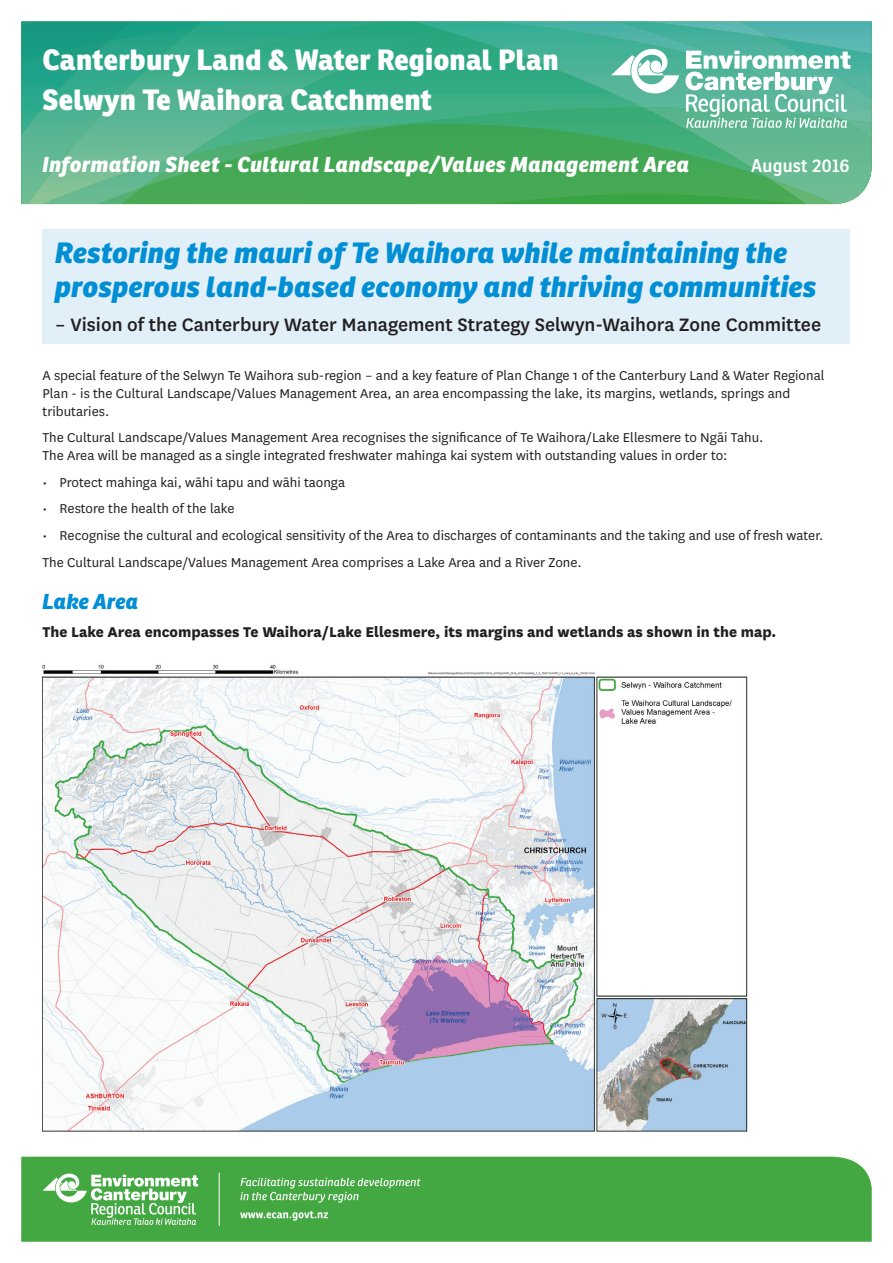
<style>
.page{position:relative;width:893px;height:1263px;background:#fff}
.page>*{position:absolute;margin:0;border:0;box-sizing:border-box;transform-origin:0 0}
.t1{font:italic 800 28.5px/34.2px "Ronnia";color:#008fd5}
.t2{font:800 28.5px/39.6px "Ronnia";letter-spacing:.01em;color:#fff}
.t3{font:500 21px "National";color:#231f20}
.t4{font:italic 800 21px "Ronnia";letter-spacing:.01em;color:#fff}
.t5{font:italic 800 21px "Ronnia";letter-spacing:-.005em;color:#008fd5}
.t6{font:600 18px "Ronnia";letter-spacing:.01em;color:#fff}
.t7{font:800 16.5px "National";color:#231f20}
.t8{font:15px/18px "National";color:#231f20}
</style>
<div class="page">
<img style="left:444px;top:178px;width:199px;height:26px">
<div style="left:444px;top:155px;width:199px;height:23px;background:#43a854"></div>
<img style="left:444px;top:119px;width:199px;height:36px">
<img style="left:137px;top:22px;width:307px;height:182px">
<img style="left:194px;top:22px;width:196px;height:56px">
<img style="left:21px;top:112px;width:116px;height:92px">
<img style="left:108px;top:42px;width:86px;height:70px">
<img style="left:202px;top:22px;width:51px;height:6px">
<img style="left:133px;top:22px;width:69px;height:20px">
<img style="left:21px;top:119px;width:19px;height:16px">
<img style="left:21px;top:62px;width:87px;height:57px">
<img style="left:21px;top:22px;width:112px;height:40px">
<img style="left:21px;top:22px;width:15px;height:4px">
<img style="left:643px;top:119px;width:229px;height:85px">
<img style="left:444px;top:22px;width:241px;height:97px">
<img style="left:492px;top:22px;width:126px;height:45px">
<img style="left:413px;top:22px;width:59px;height:8px">
<img style="left:842px;top:123px;width:30px;height:15px">
<img style="left:850px;top:110px;width:22px;height:13px">
<img style="left:618px;top:22px;width:254px;height:88px">
<img style="left:647px;top:22px;width:92px;height:15px">
<img style="left:850px;top:54px;width:22px;height:45px">
<img style="left:739px;top:28px;width:133px;height:26px">
<img style="left:656px;top:22px;width:216px;height:6px">
<svg style="left:611px;top:47px;width:68px;height:50px"></svg>
<svg style="left:685px;top:51px;width:165px;height:77px"></svg>
<div style="left:43px;top:229px;width:807px;height:115px;background:#e1eff9"></div>
<img style="left:43px;top:664px;width:705px;height:468px">
<div style="left:21px;top:1157px;width:851px;height:85px;background:#43a842"></div>
<svg style="left:43px;top:1172px;width:155px;height:53px"></svg>
<hr style="left:219px;top:1172px;width:1px;height:54px;background:#fff">
<svg style="left:240px;top:1178px;width:181px;height:25px;background:#65b764"></svg>
<svg style="left:240px;top:1211px;width:88px;height:10px"></svg>
<h1 class="t2" style="left:43px;top:40px;width:518px">Canterbury Land &amp; Water Regional Plan<br>Selwyn Te Waihora Catchment</h1>
<h2 class="t4" style="left:43px;top:151px;width:649px">Information Sheet - Cultural Landscape/Values Management Area</h2>
<p class="t6" style="left:751px;top:155px;width:100px">August 2016</p>
<h1 class="t1" style="left:55px;top:236px;width:763px">Restoring the mauri of Te Waihora while maintaining the prosperous land-based economy and thriving communities</h1>
<h2 class="t3" style="left:55px;top:310px;width:767px">– Vision of the Canterbury Water Management Strategy Selwyn-Waihora Zone Committee</h2>
<p class="t8" style="left:43px;top:366px;width:783px">A special feature of the Selwyn Te Waihora sub-region – and a key feature of Plan Change 1 of the Canterbury Land &amp; Water Regional<br>Plan - is the Cultural Landscape/Values Management Area, an area encompassing the lake, its margins, wetlands, springs and tributaries.</p>
<p class="t8" style="left:43px;top:428px;width:722px">The Cultural Landscape/Values Management Area recognises the significance of Te Waihora/Lake Ellesmere to Ngāi Tahu.<br>The Area will be managed as a single integrated freshwater mahinga kai system with outstanding values in order to:</p>
<p class="t8" style="left:43px;top:473px;width:304px">• Protect mahinga kai, wāhi tapu and wāhi taonga</p>
<p class="t8" style="left:43px;top:499px;width:193px">• Restore the health of the lake</p>
<p class="t8" style="left:43px;top:521px;width:782px;line-height:26.5px">• Recognise the cultural and ecological sensitivity of the Area to discharges of contaminants and the taking and use of fresh water.<br>The Cultural Landscape/Values Management Area comprises a Lake Area and a River Zone.</p>
<h2 class="t5" style="left:43px;top:588px;width:98px">Lake Area</h2>
<p class="t7" style="left:43px;top:620px;width:735px">The Lake Area encompasses Te Waihora/Lake Ellesmere, its margins and wetlands as shown in the map.</p>
</div>
